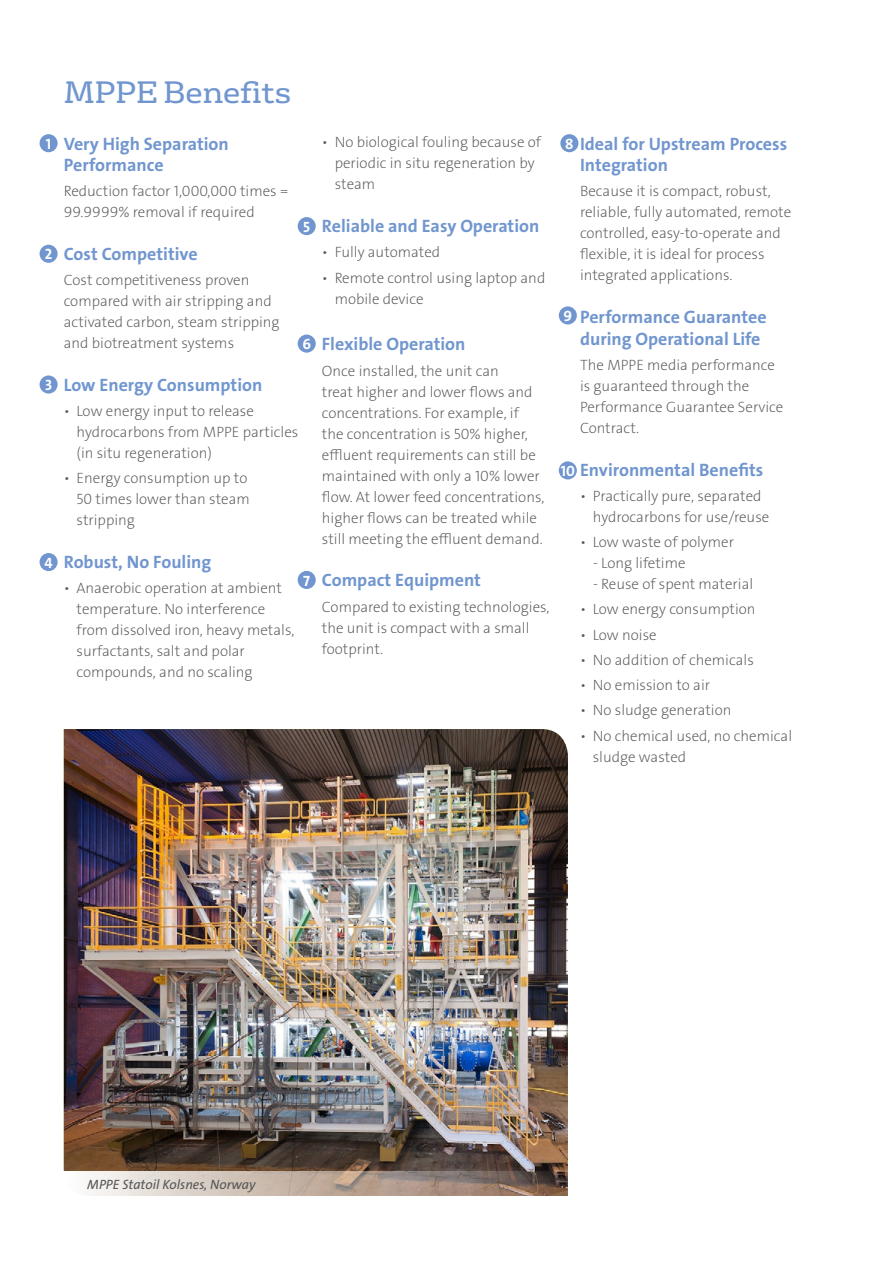
<style>
.page{position:relative;width:893px;height:1263px;background:#fff}
.page>*{position:absolute;margin:0;border:0;box-sizing:border-box;transform-origin:0 0}
.t1{font:30px "FS Rufus";color:#7196cf}
.t2{font:18px/21.6px "The Sans Veolia W7 Bld";color:#7196cf}
.t3{font:15px/21px "The Sans Veolia W2 Ex Lig";color:#575756}
.t4{font:15px "The Sans Veolia W7 Bld";color:#fff}
.t5{font:13.5px "The Sans Veolia W5 Pla It";color:#575756}
</style>
<div class="page">
<img style="left:64px;top:729px;width:504px;height:442px">
<div style="left:40px;top:134px;width:18px;height:18px;background:#7196cf;border-radius:50%"></div>
<div style="left:298px;top:217px;width:18px;height:18px;background:#7196cf;border-radius:50%"></div>
<div style="left:559px;top:306px;width:18px;height:18px;background:#7196cf;border-radius:50%"></div>
<div style="left:559px;top:461px;width:18px;height:18px;background:#7196cf;border-radius:50%"></div>
<div style="left:298px;top:335px;width:18px;height:18px;background:#7196cf;border-radius:50%"></div>
<div style="left:298px;top:571px;width:18px;height:18px;background:#7196cf;border-radius:50%"></div>
<div style="left:560px;top:134px;width:18px;height:18px;background:#7196cf;border-radius:50%"></div>
<div style="left:40px;top:245px;width:18px;height:18px;background:#7196cf;border-radius:50%"></div>
<div style="left:40px;top:375px;width:18px;height:19px;background:#7196cf;border-radius:50%"></div>
<div style="left:40px;top:553px;width:18px;height:18px;background:#7196cf;border-radius:50%"></div>
<svg style="left:90px;top:1171px;width:478px;height:25px;background:#b5a59a"></svg>
<h1 class="t1" style="left:64px;top:68px;width:229px">MPPE Benefits</h1>
<p class="t4" style="left:46px;top:134px;width:7px">1</p>
<p class="t4" style="left:45px;top:244px;width:9px">2</p>
<p class="t4" style="left:45px;top:375px;width:9px">3</p>
<p class="t4" style="left:44px;top:553px;width:10px">4</p>
<p class="t2" style="left:64px;top:133px;width:167px">Very High Separation<br>Performance</p>
<p class="t3" style="left:64px;top:181px;width:226px">Reduction factor 1,000,000 times =<br>99.9999% removal if required</p>
<p class="t2" style="left:64px;top:243px;width:135px">Cost Competitive</p>
<p class="t3" style="left:64px;top:270px;width:217px">Cost competitiveness proven compared with air stripping and activated carbon, steam stripping and biotreatment systems</p>
<p class="t2" style="left:64px;top:374px;width:200px">Low Energy Consumption</p>
<p class="t3" style="left:77px;top:401px;width:223px;text-indent:-13px">• Low energy input to release hydrocarbons from MPPE particles (in situ regeneration)</p>
<p class="t3" style="left:77px;top:468px;width:175px;text-indent:-13px">• Energy consumption up to<br>50 times lower than steam stripping</p>
<p class="t2" style="left:64px;top:551px;width:149px">Robust, No Fouling</p>
<p class="t3" style="left:77px;top:578px;width:219px;text-indent:-13px">• Anaerobic operation at ambient temperature. No interference from dissolved iron, heavy metals, surfactants, salt and polar compounds, and no scaling</p>
<p class="t4" style="left:303px;top:217px;width:8px">5</p>
<p class="t4" style="left:302px;top:334px;width:10px">6</p>
<p class="t4" style="left:303px;top:571px;width:8px">7</p>
<p class="t3" style="left:335px;top:132px;width:208px;text-indent:-13px">• No biological fouling because of periodic in situ regeneration by steam</p>
<p class="t2" style="left:322px;top:215px;width:219px">Reliable and Easy Operation</p>
<p class="t3" style="left:322px;top:242px;width:120px">• Fully automated</p>
<p class="t3" style="left:335px;top:267px;width:212px;text-indent:-13px">• Remote control using laptop and mobile device</p>
<p class="t2" style="left:322px;top:334px;width:145px">Flexible Operation</p>
<p class="t3" style="left:322px;top:360px;width:224px">Once installed, the unit can<br>treat higher and lower flows and concentrations. For example, if the concentration is 50% higher, effluent requirements can still be maintained with only a 10% lower flow. At lower feed concentrations, higher flows can be treated while still meeting the effluent demand.</p>
<p class="t2" style="left:322px;top:569px;width:161px">Compact Equipment</p>
<p class="t3" style="left:322px;top:596px;width:229px">Compared to existing technologies, the unit is compact with a small footprint.</p>
<p class="t2" style="left:580px;top:133px;width:209px">Ideal for Upstream Process<br>Integration</p>
<p class="t3" style="left:580px;top:181px;width:213px">Because it is compact, robust, reliable, fully automated, remote controlled, easy-to-operate and flexible, it is ideal for process integrated applications.</p>
<p class="t2" style="left:580px;top:306px;width:188px">Performance Guarantee during Operational Life</p>
<p class="t3" style="left:580px;top:354px;width:205px">The MPPE media performance is guaranteed through the<br>Performance Guarantee Service<br>Contract.</p>
<p class="t2" style="left:580px;top:459px;width:185px">Environmental Benefits</p>
<p class="t3" style="left:593px;top:485px;width:178px;text-indent:-13px">• Practically pure, separated hydrocarbons for use/reuse</p>
<p class="t3" style="left:580px;top:532px;width:156px">• Low waste of polymer</p>
<p class="t3" style="left:593px;top:553px;width:94px">- Long lifetime</p>
<p class="t3" style="left:593px;top:574px;width:162px">- Reuse of spent material</p>
<p class="t3" style="left:580px;top:599px;width:177px">• Low energy consumption</p>
<p class="t3" style="left:580px;top:624px;width:78px">• Low noise</p>
<p class="t3" style="left:580px;top:649px;width:175px">• No addition of chemicals</p>
<p class="t3" style="left:580px;top:674px;width:132px">• No emission to air</p>
<p class="t3" style="left:580px;top:700px;width:153px">• No sludge generation</p>
<p class="t3" style="left:593px;top:725px;width:201px;text-indent:-13px">• No chemical used, no chemical sludge wasted</p>
<p class="t4" style="left:565px;top:134px;width:10px">8</p>
<p class="t4" style="left:563px;top:306px;width:10px">9</p>
<p class="t4" style="left:561px;top:461px;width:16px">10</p>
<p class="t5" style="left:87px;top:1175px;width:170px">MPPE Statoil Kolsnes, Norway</p>
</div>
